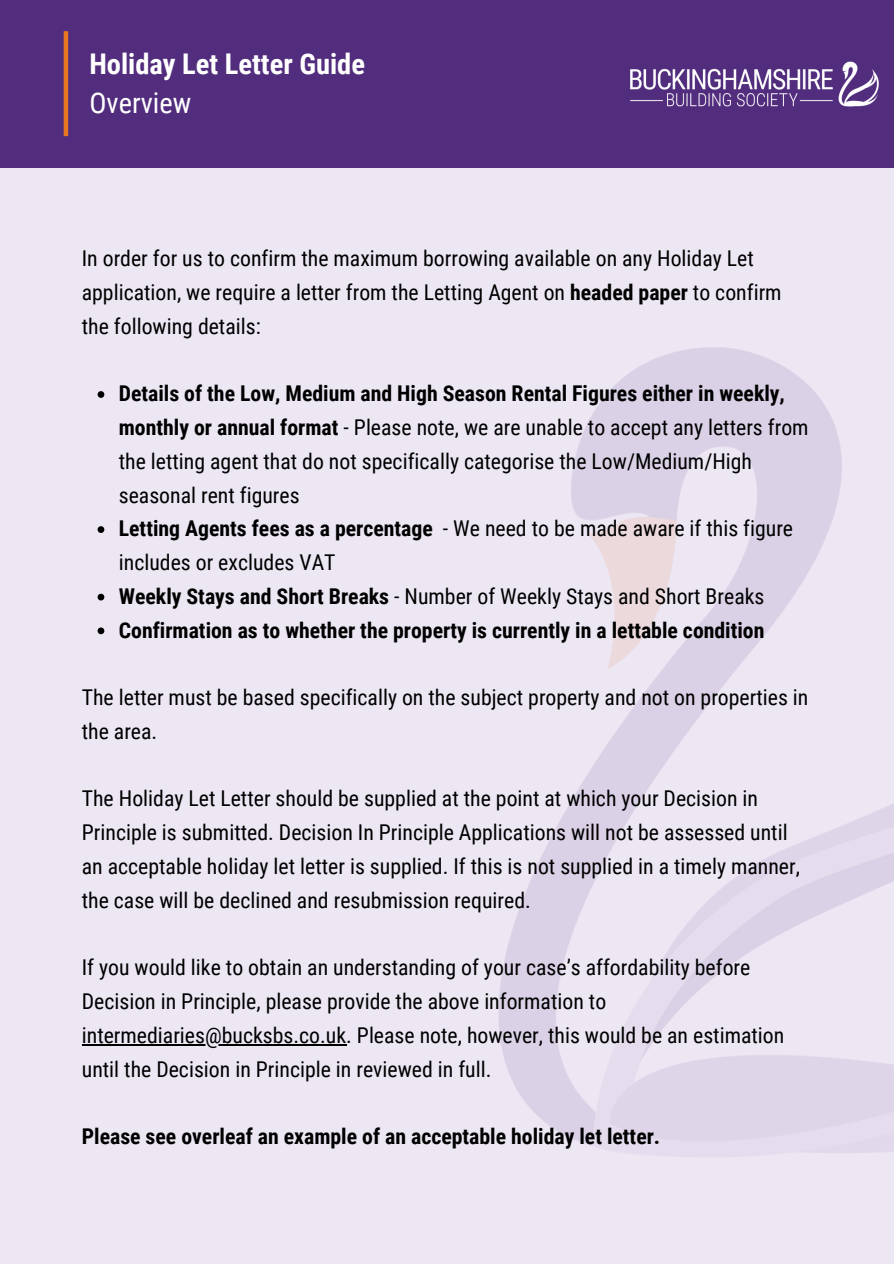
<style>
.page{position:relative;width:894px;height:1264px;background:#fff}
.page>*{position:absolute;margin:0;border:0;box-sizing:border-box;transform-origin:0 0}
.t1{font:700 28.5px "Roboto Condensed";color:#fff}
.t2{font:28.5px "Roboto Condensed";color:#fff}
.t3{font:21.75px/33.8px "Roboto Condensed";color:#000}
.t4{font:700 21.75px/33.8px "Roboto Condensed";color:#000}
.s1{font-weight:700}
.s2{font-weight:400}
</style>
<div class="page">
<div style="left:0;top:0;width:893px;height:1263px;background:#ede7f4"></div>
<div style="left:0;top:0;width:893px;height:167px;background:#522d7d"></div>
<hr style="left:64px;top:31px;width:4px;height:105px;background:#e87722">
<img style="left:319px;top:167px;width:574px;height:986px">
<img style="left:630px;top:61px;width:249px;height:46px">
<svg style="left:98px;top:391px;width:6px;height:7px"></svg>
<svg style="left:98px;top:526px;width:6px;height:7px"></svg>
<svg style="left:98px;top:593px;width:6px;height:7px"></svg>
<svg style="left:98px;top:627px;width:6px;height:7px"></svg>
<hr style="left:82px;top:1043px;width:264px;height:2px;background:#000">
<p class="t1" style="left:89px;top:48px;width:277px">Holiday Let Letter Guide</p>
<h2 class="t2" style="left:89px;top:87px;width:103px">Overview</h2>
<p class="t3" style="left:82px;top:242px;width:701px">In order for us to confirm the maximum borrowing available on any Holiday Let application, we require a letter from the Letting Agent on <span class="s1">headed paper</span> to confirm the following details:</p>
<p class="t3" style="left:119px;top:377px;width:691px"><span class="s1">Details of the Low, Medium and High Season Rental Figures either in weekly, monthly or annual format</span> - Please note, we are unable to accept any letters from the letting agent that do not specifically categorise the Low/Medium/High seasonal rent figures</p>
<p class="t3" style="left:119px;top:512px;width:675px"><span class="s1">Letting Agents fees as a percentage</span> - We need to be made aware if this figure</p>
<p class="t4" style="left:119px;top:546px;width:647px"><span class="s2">includes or excludes VAT<br></span>Weekly Stays and Short Breaks <span class="s2">- Number of Weekly Stays and Short Breaks<br></span>Confirmation as to whether the property is currently in a lettable condition</p>
<p class="t3" style="left:82px;top:681px;width:728px">The letter must be based specifically on the subject property and not on properties in the area.</p>
<p class="t3" style="left:82px;top:782px;width:719px">The Holiday Let Letter should be supplied at the point at which your Decision in Principle is submitted. Decision In Principle Applications will not be assessed until an acceptable holiday let letter is supplied. If this is not supplied in a timely manner, the case will be declined and resubmission required.</p>
<p class="t3" style="left:82px;top:951px;width:670px">If you would like to obtain an understanding of your case’s affordability before<br>Decision in Principle, please provide the above information to</p>
<p class="t3" style="left:82px;top:1018px;width:703px">intermediaries@bucksbs.co.uk. Please note, however, this would be an estimation until the Decision in Principle in reviewed in full.</p>
<p class="t4" style="left:82px;top:1119px;width:579px">Please see overleaf an example of an acceptable holiday let letter.</p>
</div>
